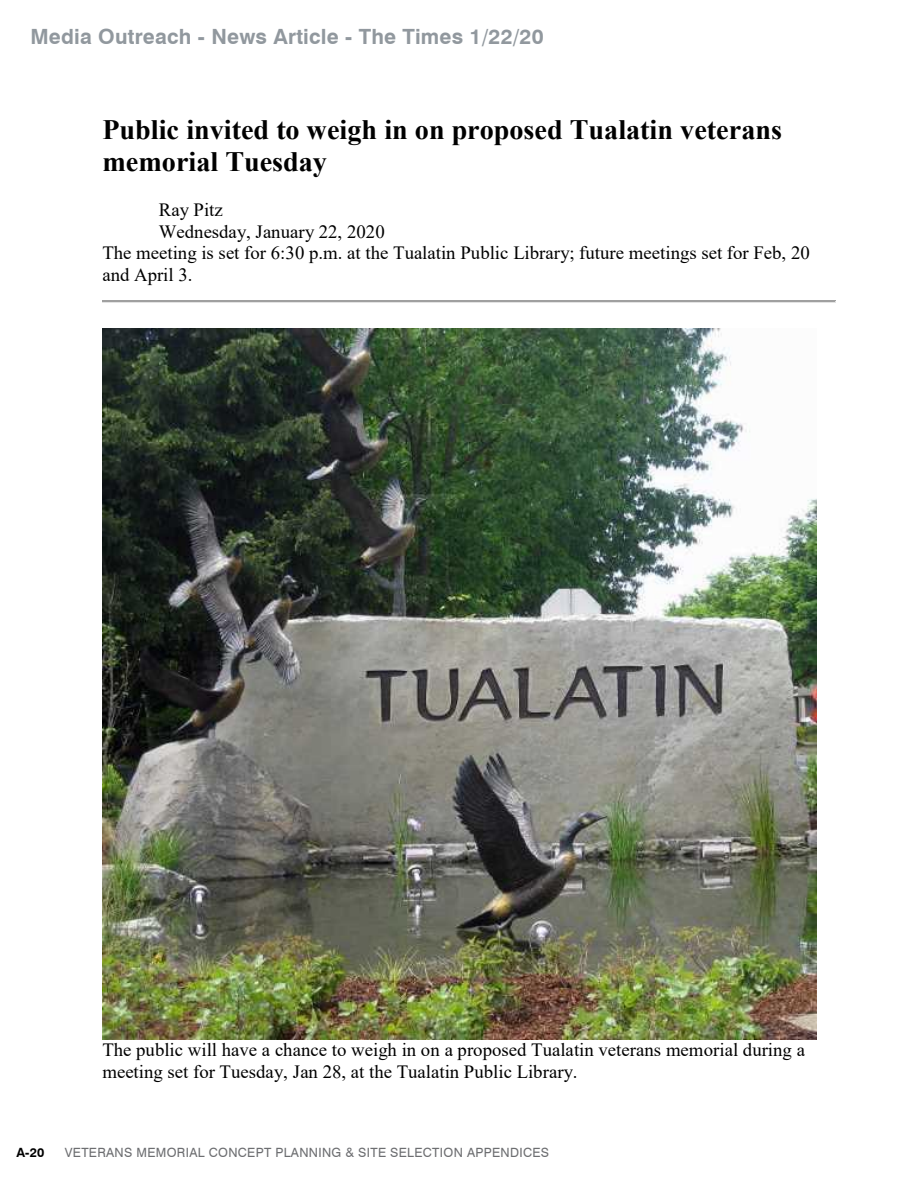
<style>
.page{position:relative;width:918px;height:1188px;background:#fff}
.page>*{position:absolute;margin:0;border:0;box-sizing:border-box;transform-origin:0 0}
.t1{font:700 28.05px/32.1px "Times New Roman";color:#000}
.t2{font:700 21px "Swiss 721 BT";letter-spacing:.01em;color:#91989e}
.t3{font:18.75px/21.5px "Times New Roman";color:#000}
.t4{font:12.75px "Swiss 721 BT";letter-spacing:.025em;color:#6d6e71}
.t5{font:700 12.75px "Swiss 721 BT";color:#000}
</style>
<div class="page">
<hr style="left:102px;top:300px;width:733px;height:3px;background:#a0a0a0">
<hr style="left:103px;top:303px;width:732px;height:1px;background:#e3e3e3">
<img style="left:102px;top:329px;width:714px;height:710px">
<p class="t2" style="left:30px;top:24px;width:515px">Media Outreach - News Article - The Times 1/22/20</p>
<h1 class="t1" style="left:102px;top:113px;width:681px">Public invited to weigh in on proposed Tualatin veterans memorial Tuesday</h1>
<p class="t3" style="left:159px;top:199px;width:66px">Ray Pitz</p>
<p class="t3" style="left:159px;top:220px;width:227px">Wednesday, January 22, 2020</p>
<p class="t3" style="left:102px;top:242px;width:709px">The meeting is set for 6:30 p.m. at the Tualatin Public Library; future meetings set for Feb, 20</p>
<p class="t3" style="left:102px;top:263px;width:92px">and April 3.</p>
<p class="t3" style="left:102px;top:1038px;width:704px">The public will have a chance to weigh in on a proposed Tualatin veterans memorial during a meeting set for Tuesday, Jan 28, at the Tualatin Public Library.</p>
<p class="t5" style="left:16px;top:1144px;width:29px">A-20</p>
<p class="t4" style="left:65px;top:1144px;width:486px">VETERANS MEMORIAL CONCEPT PLANNING &amp; SITE SELECTION APPENDICES</p>
</div>
